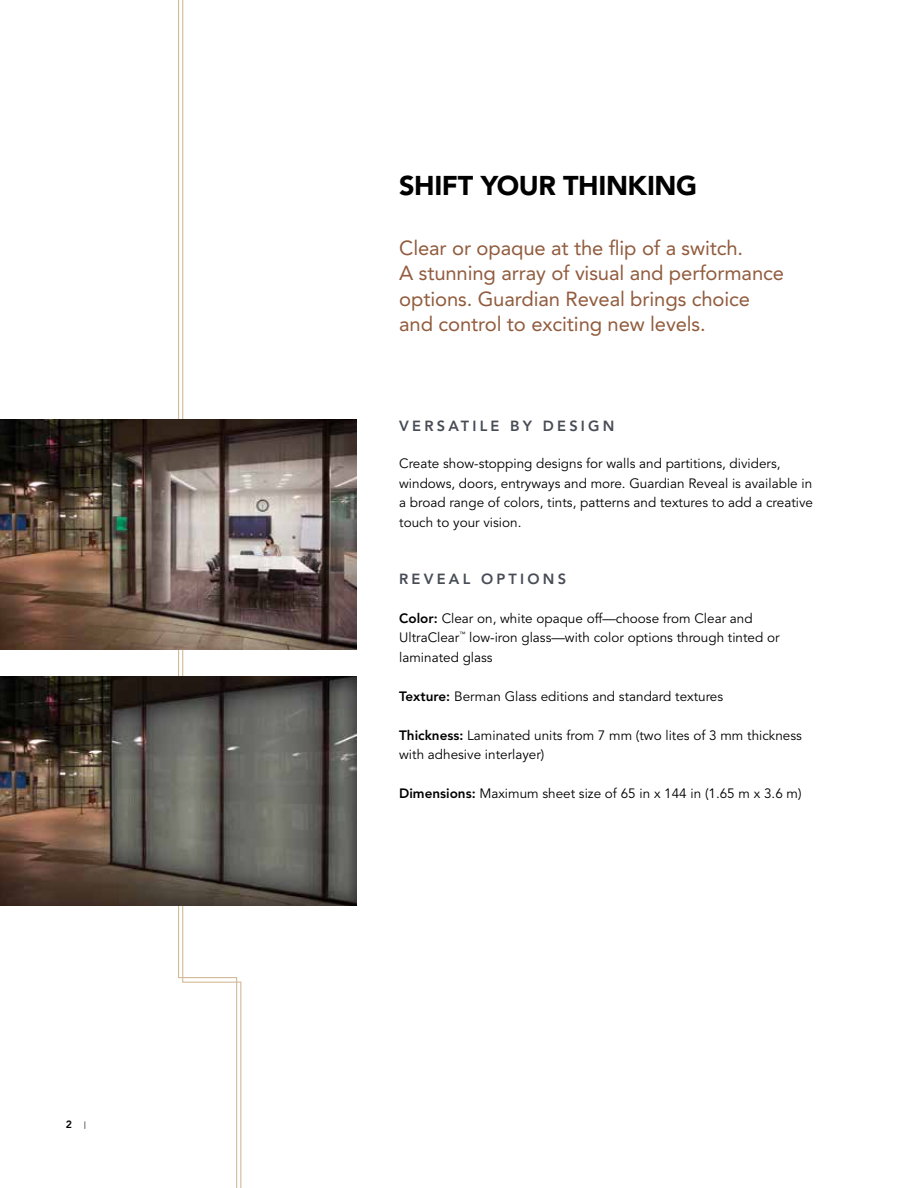
<style>
.page{position:relative;width:918px;height:1188px;background:#fff}
.page>*{position:absolute;margin:0;border:0;box-sizing:border-box;transform-origin:0 0}
.t1{font:900 27px "Avenir";letter-spacing:-.015em;color:#000}
.t2{font:20.25px/25.5px "Avenir LT Std";letter-spacing:-.005em;color:#915b3d}
.t3{font:800 14.7px "Avenir LT Std";letter-spacing:.22em;color:#474c55}
.t4{font:13.5px/19.5px "Avenir LT Std";color:#000}
.t5{font:800 10.5px "Avenir LT Std";color:#000}
.s1{font-size:7.5px;color:#474c55}
.s2{font-weight:800}
</style>
<div class="page">
<svg style="left:238px;top:419px;width:4px;height:769px"></svg>
<svg style="left:177px;top:0;width:61px;height:1188px"></svg>
<img style="left:0;top:420px;width:356px;height:229px">
<img style="left:0;top:676px;width:356px;height:230px">
<p class="t5" style="left:66px;top:1119px;width:22px">2 <span class="s1">|</span></p>
<h1 class="t1" style="left:399px;top:170px;width:300px">SHIFT YOUR THINKING</h1>
<h2 class="t2" style="left:399px;top:235px;width:386px">Clear or opaque at the flip of a switch.<br>A stunning array of visual and performance options. Guardian Reveal brings choice and control to exciting new levels.</h2>
<p class="t3" style="left:399px;top:417px;width:13px">Ver</p>
<p class="t3" style="left:437px;top:417px;width:53px">satile</p>
<p class="t3" style="left:510px;top:417px;width:106px">by de sign</p>
<p class="t4" style="left:399px;top:454px;width:415px">Create show-stopping designs for walls and partitions, dividers, windows, doors, entryways and more. Guardian Reveal is available in a broad range of colors, tints, patterns and textures to add a creative touch to your vision.</p>
<p class="t3" style="left:399px;top:570px;width:168px">Re ve al options</p>
<p class="t4" style="left:399px;top:609px;width:382px"><span class="s2">Color:</span> Clear on, white opaque off—choose from Clear and<br>UltraClear<sup>™</sup> low-iron glass—with color options through tinted or laminated glass</p>
<p class="t4" style="left:399px;top:687px;width:325px"><span class="s2">Texture:</span> Berman Glass editions and standard textures</p>
<p class="t4" style="left:399px;top:726px;width:404px"><span class="s2">Thickness:</span> Laminated units from 7 mm (two lites of 3 mm thickness with adhesive interlayer)</p>
<p class="t4" style="left:399px;top:784px;width:404px"><span class="s2">Dimensions:</span> Maximum sheet size of 65 in x 144 in (1.65 m x 3.6 m)</p>
</div>
